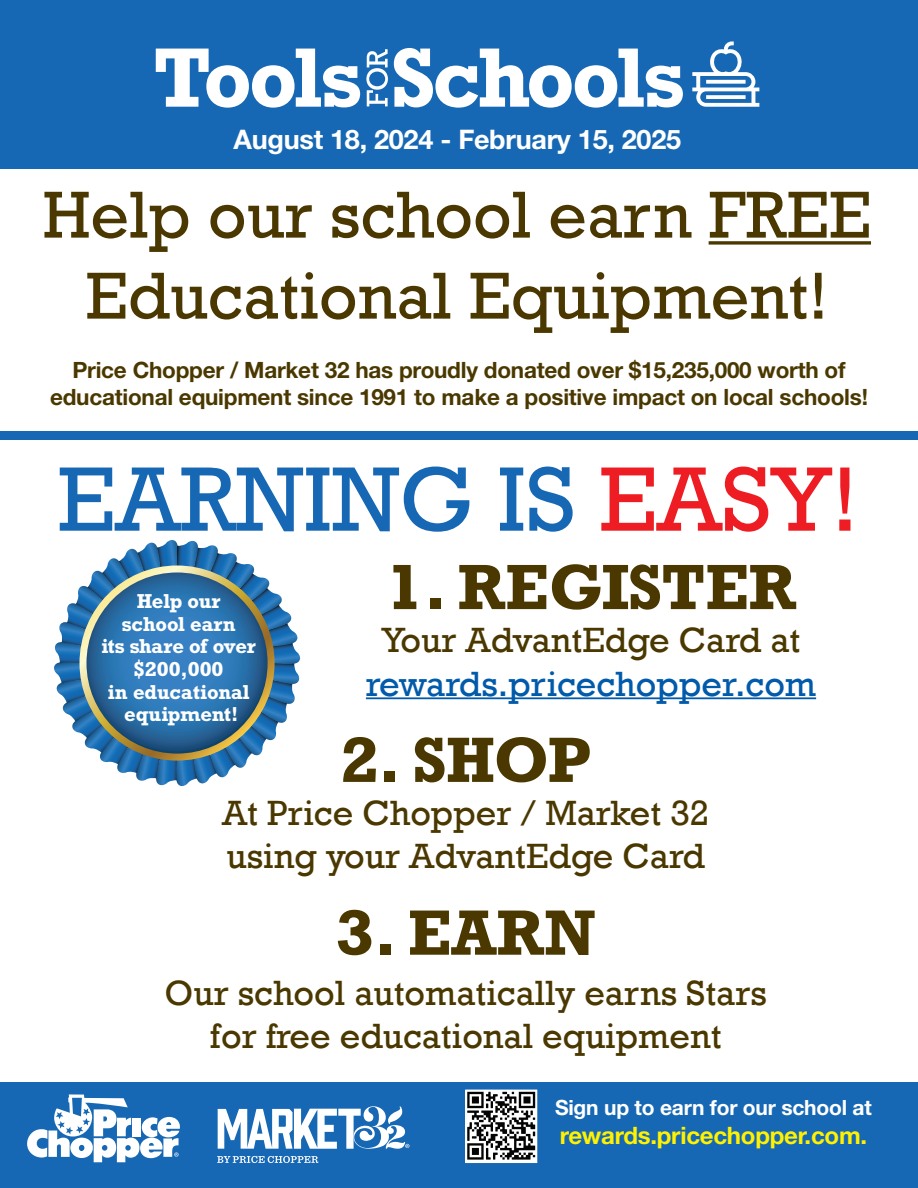
<style>
.page{position:relative;width:918px;height:1188px;background:#fff}
.page>*{position:absolute;margin:0;border:0;box-sizing:border-box;transform-origin:0 0}
.t1{font:93px "Rockwell";color:#1768b4}
.t2{font:67.5px/81px "Rockwell";color:#4a3800;text-align:center}
.t3{font:700 60px "Rockwell";letter-spacing:-.015em;color:#4a3800}
.t4{font:36px/43.2px "Rockwell";color:#4a3800}
.t5{font:36px "Rockwell";color:#015aaa}
.t6{font:700 27px "Helvetica Neue LT Std";letter-spacing:-.01em;color:#fff}
.t7{font:700 24px "Helvetica Neue LT Std";letter-spacing:-.01em;color:#fff101}
.t8{font:700 22.5px/27px "Helvetica Neue LT Std";letter-spacing:-.01em;color:#4a3800;text-align:center}
.t9{font:700 21px "Helvetica Neue LT Std";letter-spacing:-.01em;color:#fff}
.t10{font:700 18.9px/22.6px "Rockwell";color:#fff;text-align:center}
.s1{color:#ee1d23}
</style>
<div class="page">
<div style="left:0;top:431px;width:918px;height:9px;background:#1768b4"></div>
<div style="left:0;top:0;width:918px;height:168px;background:#1768b4"></div>
<svg style="left:709px;top:241px;width:162px;height:4px"></svg>
<svg style="left:156px;top:41px;width:603px;height:67px"></svg>
<hr style="left:366px;top:697px;width:450px;height:2px;background:#015aaa">
<div style="left:0;top:1082px;width:918px;height:106px;background:#1768b4"></div>
<img style="left:467px;top:1092px;width:68px;height:69px">
<div style="left:465px;top:1090px;width:72px;height:73px;border:1px solid #fff"></div>
<svg style="left:217px;top:1156px;width:102px;height:7px"></svg>
<svg style="left:218px;top:1106px;width:191px;height:43px"></svg>
<svg style="left:27px;top:1094px;width:153px;height:68px"></svg>
<svg style="left:54px;top:540px;width:246px;height:247px"></svg>
<svg style="left:79px;top:565px;width:196px;height:196px;background:#c9b46a"></svg>
<svg style="left:86px;top:572px;width:182px;height:182px;background:#2d71aa"></svg>
<p class="t6" style="left:234px;top:123px;width:449px">August 18, 2024 - February 15, 2025</p>
<h2 class="t2" style="left:43px;top:176px;width:830px">Help our school earn FREE<br>Educational Equipment!</h2>
<p class="t8" style="left:50px;top:356px;width:819px">Price Chopper / Market 32 has proudly donated over $15,235,000 worth of educational equipment since 1991 to make a positive impact on local schools!</p>
<h1 class="t1" style="left:57px;top:446px;width:803px">Earning Is <span class="s1">Easy!</span></h1>
<h3 class="t3" style="left:386px;top:548px;width:410px">1. Register</h3>
<h3 class="t4" style="left:382px;top:619px;width:420px">Your AdvantEdge Card at</h3>
<h3 class="t5" style="left:366px;top:663px;width:452px">rewards.pricechopper.com</h3>
<h3 class="t3" style="left:341px;top:721px;width:252px">2. shop</h3>
<h3 class="t4" style="left:222px;top:792px;width:489px">At Price Chopper / Market 32 using your AdvantEdge Card</h3>
<h3 class="t3" style="left:336px;top:894px;width:261px">3. Earn</h3>
<h3 class="t4" style="left:165px;top:972px;width:604px;text-align:center">Our school automatically earns Stars for free educational equipment</h3>
<p class="t10" style="left:101px;top:589px;width:156px">Help our<br>school earn<br>its share of over $200,000<br>in educational equipment!</p>
<p class="t9" style="left:555px;top:1095px;width:318px">Sign up to earn for our school at</p>
<p class="t7" style="left:560px;top:1121px;width:309px">rewards.pricechopper.com.</p>
</div>
